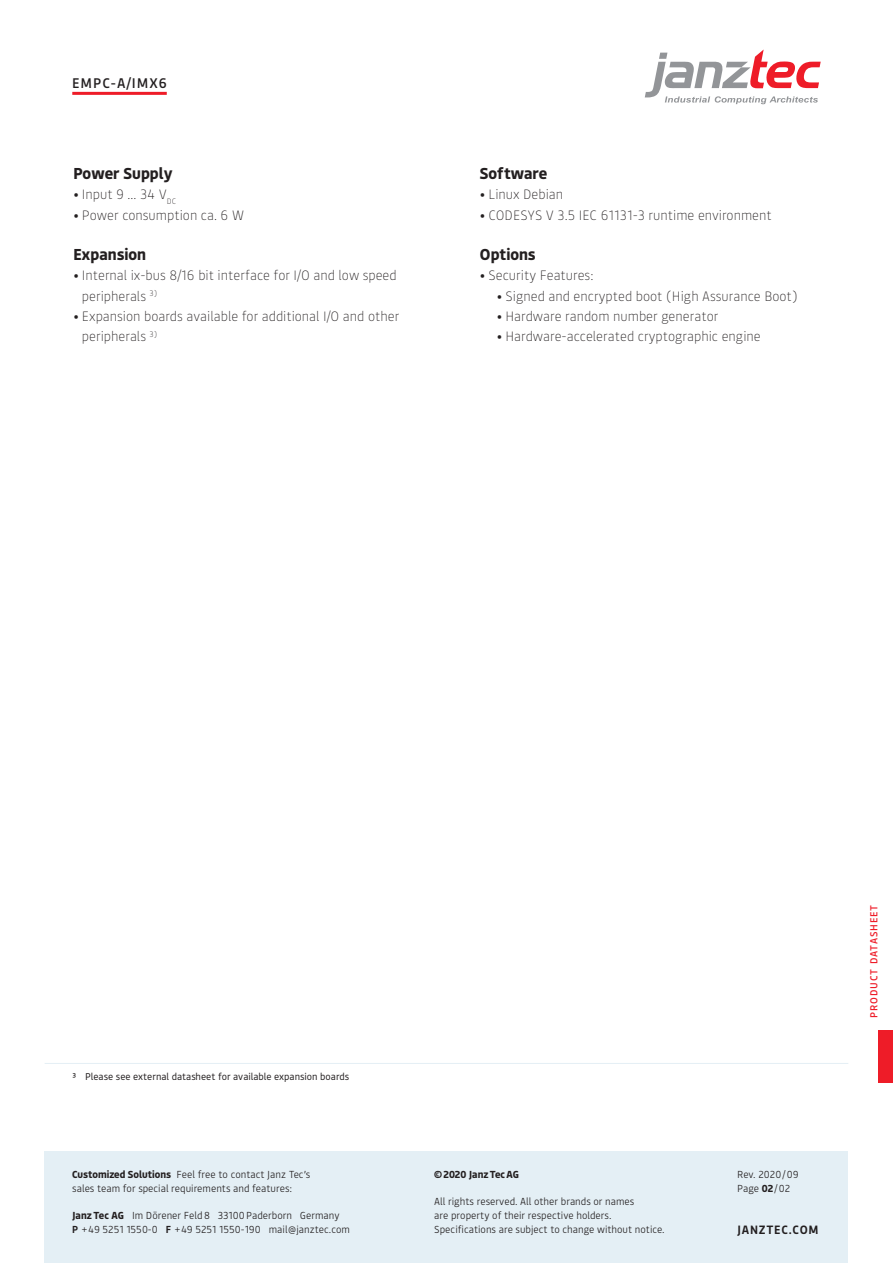
<style>
.page{position:relative;width:893px;height:1263px;background:#fff}
.page>*{position:absolute;margin:0;border:0;box-sizing:border-box;transform-origin:0 0}
.Headline_2{font:700 15.75px "Bould";color:#231f20}
.Komponenten{font:500 13.8px "Bould";letter-spacing:.065em;color:#231f20}
.t1{font:200 13.5px/20.2px "Bould";color:#231f20}
.t2{font:600 12px "Bould";letter-spacing:.065em;color:#231f20}
.Fließtext{font:300 10.2px/13.8px "Bould";color:#231f20}
.Abbinder{font:300 10.2px/13.8px "Bould";color:#231f20}
.t3{font:500 10.2px "Bould";letter-spacing:.085em;color:#ee1c28}
.Abbinder-2{font:700 10.2px "Bould";color:#231f20}
.Fußnote{font:9.75px "Bould";color:#231f20}
.s1{font-weight:700}
.s2{font-weight:600}
</style>
<div class="page">
<svg style="left:645px;top:50px;width:176px;height:54px"></svg>
<div style="left:45px;top:1151px;width:803px;height:112px;background:#e4eff5"></div>
<div style="left:878px;top:1030px;width:15px;height:53px;background:#ee1c28"></div>
<hr style="left:72px;top:92px;width:95px;height:3px;background:#ee1c28">
<hr style="left:45px;top:1063px;width:803px;height:1px;background:#e4eff5">
<p class="Komponenten" style="left:72px;top:74px;width:96px">EMPC-A/IMX6</p>
<p class="Headline_2" style="left:73px;top:162px;width:101px">Power Supply</p>
<p class="t1" style="left:73px;top:184px;width:104px">• Input 9 ... 34 V<sub>DC</sub></p>
<p class="t1" style="left:73px;top:204px;width:172px">• Power consumption ca. 6 W</p>
<p class="Headline_2" style="left:73px;top:243px;width:74px">Expansion</p>
<p class="t1" style="left:82px;top:265px;width:316px;text-indent:-9px">• Internal ix-bus 8/16 bit interface for I/O and low speed peripherals <sup>3)</sup></p>
<p class="t1" style="left:82px;top:305px;width:319px;text-indent:-9px">• Expansion boards available for additional I/O and other peripherals <sup>3)</sup></p>
<p class="Headline_2" style="left:480px;top:162px;width:69px">Software</p>
<p class="t1" style="left:480px;top:184px;width:85px">• Linux Debian</p>
<p class="t1" style="left:480px;top:204px;width:293px">• CODESYS V 3.5 IEC 61131-3 runtime environment</p>
<p class="Headline_2" style="left:480px;top:243px;width:57px">Options</p>
<p class="t1" style="left:480px;top:265px;width:115px">• Security Features:</p>
<p class="t1" style="left:497px;top:285px;width:302px">• Signed and encrypted boot (High Assurance Boot)</p>
<p class="t1" style="left:497px;top:305px;width:223px">• Hardware random number generator</p>
<p class="t1" style="left:497px;top:326px;width:265px">• Hardware-accelerated cryptographic engine</p>
<p class="Fußnote" style="left:72px;top:1069px;width:279px">³ Please see external datasheet for available expansion boards</p>
<p class="Fließtext" style="left:72px;top:1167px;width:240px"><span class="s1">Customized Solutions</span> Feel free to contact Janz Tec’s sales team for special requirements and features:</p>
<p class="Fließtext" style="left:72px;top:1208px;width:269px"><span class="s1">Janz Tec AG</span> Im Dörener Feld8 33100Paderborn Germany</p>
<p class="Fließtext" style="left:72px;top:1222px;width:279px"><span class="s2">P</span> +49 5251 1550-0 <span class="s2">F</span> +49 5251 1550-190 mail@janztec.com</p>
<p class="Abbinder-2" style="left:434px;top:1167px;width:86px">©2020 JanzTecAG</p>
<p class="Abbinder" style="left:434px;top:1194px;width:232px">All rights reserved. All other brands or names<br>are property of their respective holders.<br>Specifications are subject to change without notice.</p>
<p class="t3" style="left:867px;top:1017px;width:114px;rotate:-90deg">PRODUCT DATASHEET</p>
<p class="Abbinder" style="left:737px;top:1167px;width:63px">Rev. 2020/09</p>
<p class="Abbinder" style="left:737px;top:1181px;width:55px">Page <span class="s1">02</span>/02</p>
<p class="t2" style="left:737px;top:1221px;width:83px">JANZTEC.COM</p>
</div>
